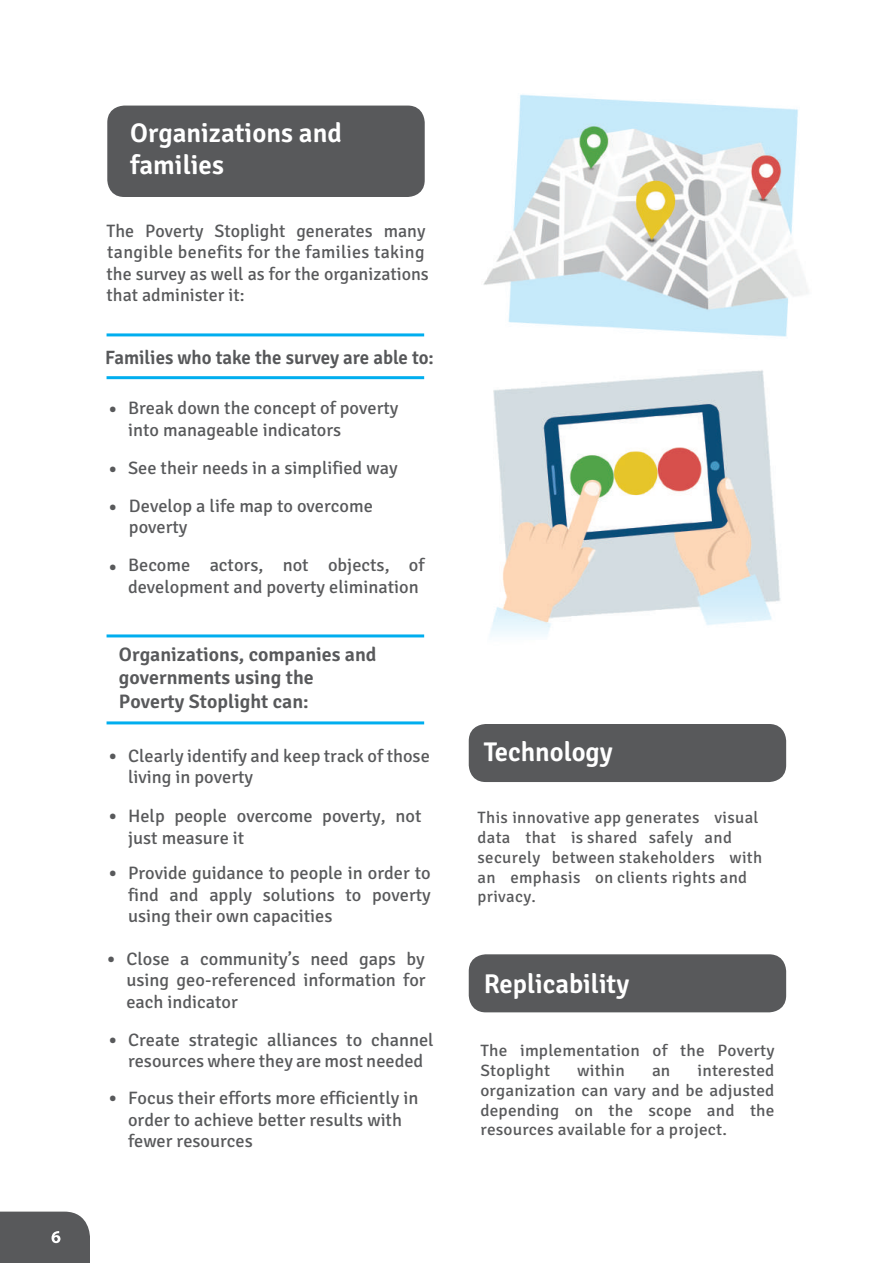
<style>
.page{position:relative;width:893px;height:1263px;background:#fff}
.page>*{position:absolute;margin:0;border:0;box-sizing:border-box;transform-origin:0 0}
.t1{font:600 27.15px "Signika";color:#fff}
.t2{font:600 27px/32.4px "Signika";color:#fff}
.t3{font:600 19.5px/23.4px "Signika";color:#58595b}
.t4{font:600 19.35px "Signika";color:#57585a}
.t5{font:18px/21.6px "Signika";color:#58595b}
.t6{font:18px "Signika";letter-spacing:.02em;color:#58595b}
.t7{font:18px "Candara";color:#58595b}
.t8{font:16.5px/19.8px "Signika";letter-spacing:.02em;color:#58595b;scale:1.05 1}
.t9{font:16.5px/19.8px "Signika";letter-spacing:.02em;color:#58595b}
.s1{font-family:"Candara"}
</style>
<div class="page">
<img style="left:483px;top:94px;width:325px;height:543px">
<div style="left:0;top:1211px;width:90px;height:52px;background:#58595b"></div>
<div style="left:107px;top:106px;width:318px;height:91px;background:#58595b;border-radius:17px"></div>
<div style="left:469px;top:954px;width:317px;height:58px;background:#58595b;border-radius:17px"></div>
<div style="left:469px;top:724px;width:317px;height:58px;background:#58595b;border-radius:17px"></div>
<hr style="left:107px;top:376px;width:317px;height:3px;background:#00aeef">
<hr style="left:107px;top:333px;width:317px;height:3px;background:#00aeef">
<hr style="left:107px;top:721px;width:317px;height:3px;background:#00aeef">
<hr style="left:107px;top:634px;width:317px;height:3px;background:#00aeef">
<h2 class="t2" style="left:130px;top:117px;width:213px">Organizations and families</h2>
<p class="t5" style="left:107px;top:220px;width:320px">The Poverty Stoplight generates many</p>
<p class="t5" style="left:107px;top:263px;width:324px">the survey as well as for the organizations that administer it:</p>
<p class="t6" style="left:107px;top:242px;width:319px">tangible benefits for the families taking</p>
<p class="t4" style="left:105px;top:346px;width:330px">Families who take the survey are able to:</p>
<p class="t5" style="left:128px;top:397px;width:272px;text-indent:-21px"><span class="s1">•</span> Break down the concept of poverty into manageable indicators</p>
<p class="t5" style="left:107px;top:457px;width:292px"><span class="s1">•</span> See their needs in a simplified way</p>
<p class="t7" style="left:107px;top:496px;width:14px">•</p>
<p class="t5" style="left:129px;top:495px;width:245px">Develop a life map to overcome poverty</p>
<p class="t5" style="left:128px;top:555px;width:298px;text-indent:-21px"><span class="s1">•</span> Become actors, not objects, of development and poverty elimination</p>
<p class="t3" style="left:119px;top:643px;width:259px">Organizations, companies and governments using the<br>Poverty Stoplight can:</p>
<p class="t5" style="left:128px;top:745px;width:303px;text-indent:-21px"><span class="s1">•</span> Clearly identify and keep track of those living in poverty</p>
<p class="t5" style="left:128px;top:805px;width:295px;text-indent:-21px"><span class="s1">•</span> Help people overcome poverty, not just measure it</p>
<p class="t5" style="left:128px;top:863px;width:304px;text-align:justify;text-indent:-21px"><span class="s1">•</span> Provide guidance to people in order to find and apply solutions to poverty using their own capacities</p>
<p class="t5" style="left:126px;top:948px;width:301px;text-align:justify;text-indent:-21px"><span class="s1">•</span> Close a community’s need gaps by using geo-referenced information for each indicator</p>
<p class="t5" style="left:128px;top:1029px;width:307px;text-indent:-21px"><span class="s1">•</span> Create strategic alliances to channel resources where they are most needed</p>
<p class="t7" style="left:107px;top:1087px;width:14px">•</p>
<p class="t5" style="left:128px;top:1087px;width:292px">Focus their efforts more efficiently in order to achieve better results with fewer resources</p>
<h1 class="t1" style="left:484px;top:736px;width:130px">Technology</h1>
<p class="t9" style="left:478px;top:808px;width:286px">This innovative app generates visual data that is shared safely and securely between stakeholders with an emphasis on clients rights and privacy.</p>
<h1 class="t1" style="left:484px;top:968px;width:147px">Replicability</h1>
<p class="t8" style="left:480px;top:1041px;width:282px">The implementation of the Poverty<br>Stoplight</p>
<p class="t8" style="left:480px;top:1061px;width:282px;text-align:justify;text-indent:217px">interested organization can vary and be adjusted depending on the scope and the resources available for a project.</p>
<p class="t8" style="left:577px;top:1061px;width:47px">within</p>
<p class="t8" style="left:652px;top:1061px;width:19px">an</p>
</div>
